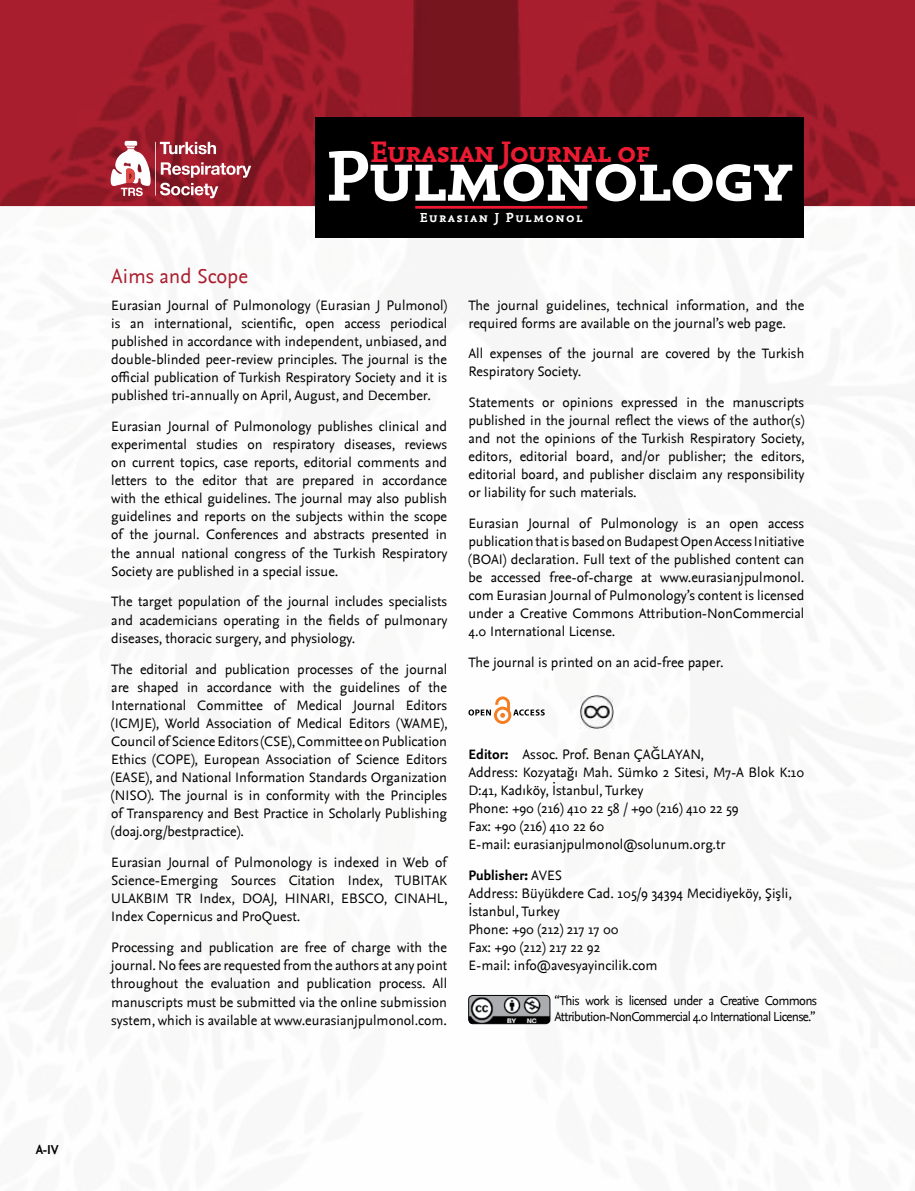
<style>
.page{position:relative;width:915px;height:1191px;background:#fff}
.page>*{position:absolute;margin:0;border:0;box-sizing:border-box;transform-origin:0 0}
.t1{font:75px "Nexus Mix Bold SC";letter-spacing:-.04em;color:#fff}
.t2{font:31.05px "Nexus Mix Bold SC";letter-spacing:-.04em;color:#ed1b32}
.t3{font:21px "Nexus Sans";color:#aa1f2f}
.t4{font:14.25px/18.1px "Nexus Sans";color:#000;text-align:justify}
.t5{font:13.8px "Nexus Mix Bold SC";letter-spacing:.1em;color:#fff}
.t6{font:13.5px/16.2px "Nexus Sans";letter-spacing:-.05em;color:#000}
.t7{font:700 13.5px "Nexus Sans";color:#000}
.s1{font-weight:700}
</style>
<div class="page">
<img style="left:0;top:0;width:914px;height:206px">
<svg style="left:468px;top:696px;width:76px;height:28px"></svg>
<img style="left:580px;top:695px;width:33px;height:33px">
<img style="left:470px;top:995px;width:79px;height:27px">
<div style="left:468px;top:995px;width:82px;height:29px;border:1px solid #000;border-radius:4px"></div>
<svg style="left:110px;top:141px;width:141px;height:57px"></svg>
<div style="left:315px;top:118px;width:488px;height:120px;background:#000"></div>
<hr style="left:415px;top:206px;width:172px;height:3px;background:#ed1b32">
<p class="t7" style="left:36px;top:1141px;width:24px">A-IV</p>
<h2 class="t2" style="left:370px;top:134px;width:281px">Eurasıan Journal of</h2>
<h1 class="t1" style="left:326px;top:132px;width:468px">Pulmonology</h1>
<p class="t5" style="left:419px;top:209px;width:164px">Eurasian J Pulmonol</p>
<h3 class="t3" style="left:111px;top:264px;width:138px">Aims and Scope</h3>
<p class="t4" style="left:111px;top:296px;width:337px">Eurasian Journal of Pulmonology (Eurasian J Pulmonol) is an international, scientific, open access periodical published in accordance with independent, unbiased, and double-blinded peer-review principles. The journal is the official publication of Turkish Respiratory Society and it is published tri-annually on April, August, and December.</p>
<p class="t4" style="left:111px;top:417px;width:337px">Eurasian Journal of Pulmonology publishes clinical and experimental studies on respiratory diseases, reviews on current topics, case reports, editorial comments and letters to the editor that are prepared in accordance with the ethical guidelines. The journal may also publish guidelines and reports on the subjects within the scope of the journal. Conferences and abstracts presented in the annual national congress of the Turkish Respiratory Society are published in a special issue.</p>
<p class="t4" style="left:111px;top:592px;width:337px">The target population of the journal includes specialists and academicians operating in the fields of pulmonary diseases, thoracic surgery, and physiology.</p>
<p class="t4" style="left:111px;top:659px;width:338px">The editorial and publication processes of the journal are shaped in accordance with the guidelines of the International Committee of Medical Journal Editors (ICMJE), World Association of Medical Editors (WAME), Council of Science Editors (CSE), Committee on Publication Ethics (COPE), European Association of Science Editors (EASE), and National Information Standards Organization (NISO). The journal is in conformity with the Principles of Transparency and Best Practice in Scholarly Publishing (doaj.org/bestpractice).</p>
<p class="t4" style="left:111px;top:853px;width:338px">Eurasian Journal of Pulmonology is indexed in Web of Science-Emerging Sources Citation Index, TUBITAK ULAKBIM TR Index, DOAJ, HINARI, EBSCO, CINAHL, Index Copernicus and ProQuest.</p>
<p class="t4" style="left:111px;top:938px;width:337px">Processing and publication are free of charge with the journal. No fees are requested from the authors at any point throughout the evaluation and publication process. All manuscripts must be submitted via the online submission system, which is available at www.eurasianjpulmonol.com.</p>
<p class="t4" style="left:468px;top:296px;width:337px">The journal guidelines, technical information, and the required forms are available on the journal’s web page.</p>
<p class="t4" style="left:468px;top:344px;width:337px">All expenses of the journal are covered by the Turkish<br>Respiratory Society.</p>
<p class="t4" style="left:468px;top:393px;width:338px">Statements or opinions expressed in the manuscripts published in the journal reflect the views of the author(s) and not the opinions of the Turkish Respiratory Society, editors, editorial board, and/or publisher; the editors, editorial board, and publisher disclaim any responsibility or liability for such materials.</p>
<p class="t4" style="left:468px;top:514px;width:337px">Eurasian Journal of Pulmonology is an open access publication that is based on Budapest Open Access Initiative (BOAI) declaration. Full text of the published content can be accessed free-of-charge at www.eurasianjpulmonol. com Eurasian Journal of Pulmonology’s content is licensed under a Creative Commons Attribution-NonCommercial 4.0 International License.</p>
<p class="t4" style="left:468px;top:653px;width:257px">The journal is printed on an acid-free paper.</p>
<p class="t4" style="left:468px;top:745px;width:337px;text-align:left"><span class="s1">Editor:</span> Assoc. Prof. Benan ÇAĞLAYAN,<br>Address: Kozyatağı Mah. Sümko 2 Sitesi, M7-A Blok K:10<br>D:41, Kadıköy, İstanbul, Turkey<br>Phone: +90 (216) 410 22 58 / +90 (216) 410 22 59<br>Fax: +90 (216) 410 22 60<br>E-mail: eurasianjpulmonol@solunum.org.tr</p>
<p class="t4" style="left:468px;top:866px;width:325px;text-align:left"><span class="s1">Publisher:</span> AVES<br>Address: Büyükdere Cad. 105/9 34394 Mecidiyeköy, Şişli,<br>İstanbul, Turkey<br>Phone: +90 (212) 217 17 00<br>Fax: +90 (212) 217 22 92<br>E-mail: info@avesyayincilik.com</p>
<p class="t6" style="left:554px;top:992px;width:264px">“This work is licensed under a Creative Commons<br>Attribution-NonCommercial 4.0 International License.”</p>
</div>
